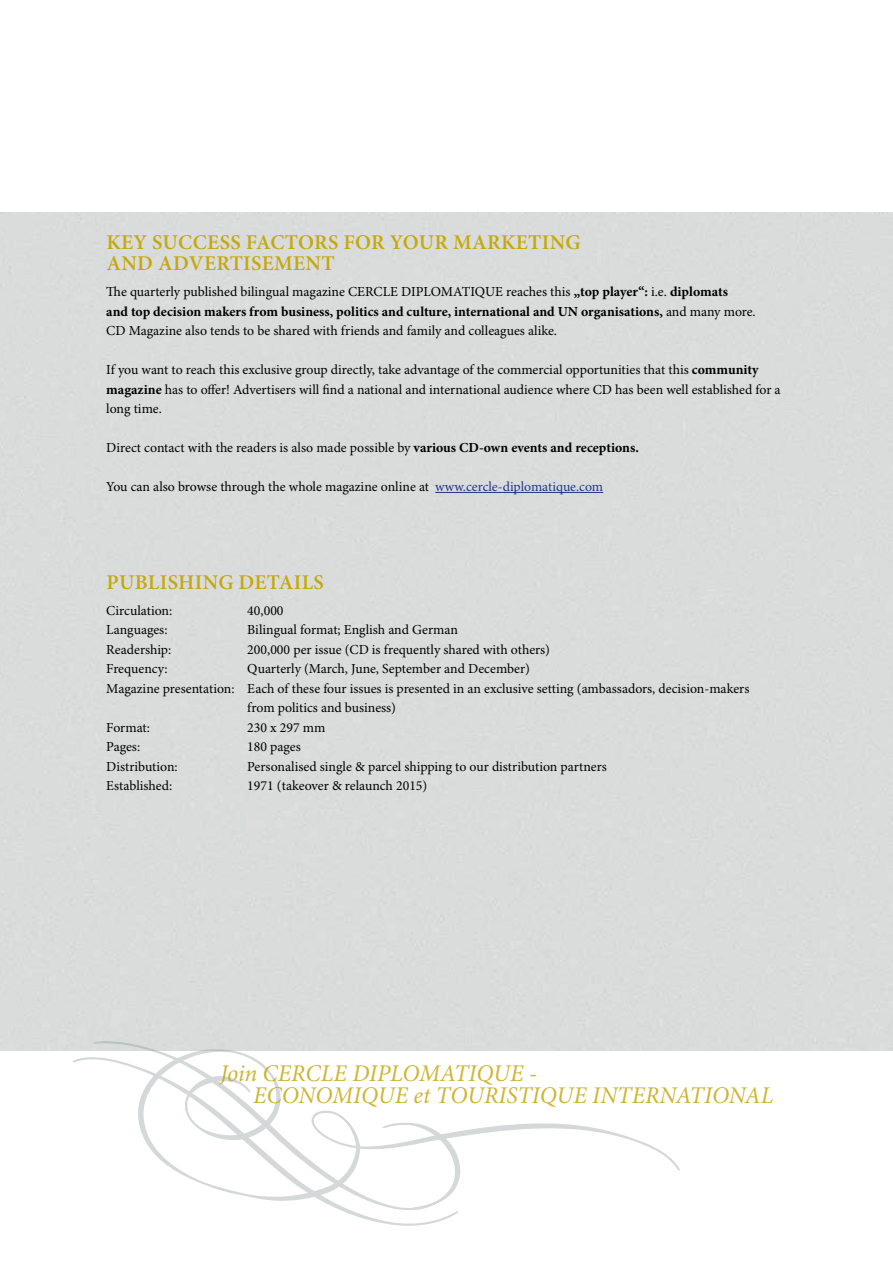
<style>
.page{position:relative;width:893px;height:1263px;background:#fff}
.page>*{position:absolute;margin:0;border:0;box-sizing:border-box;transform-origin:0 0}
.t1{font:italic 24px/22.5px "Minion Pro";letter-spacing:-.005em;color:#c5a80c}
.t2{font:600 21px/21px "Minion Pro";letter-spacing:.015em;color:#c5a80c}
.t3{font:13.8px/19.5px "Minion Pro";color:#000}
.s1{font-weight:700}
.s2{color:#253483}
</style>
<div class="page">
<hr style="left:435px;top:492px;width:168px;height:1px;background:#253483">
<svg style="left:72px;top:1057px;width:386px;height:169px"></svg>
<svg style="left:93px;top:1040px;width:361px;height:170px"></svg>
<svg style="left:137px;top:1048px;width:544px;height:162px"></svg>
<h2 class="t2" style="left:106px;top:233px;width:476px">KEY SUCCESS FACTORS FOR YOUR MARKETING<br>AND ADVERTISEMENT</h2>
<p class="t3" style="left:106px;top:282px;width:651px">The quarterly published bilingual magazine CERCLE DIPLOMATIQUE reaches this <span class="s1">„top player“:</span> i.e. <span class="s1">diplomats<br>and top decision makers from business, politics and culture, international and UN organisations,</span> and many more.<br>CD Magazine also tends to be shared with friends and family and colleagues alike.</p>
<p class="t3" style="left:106px;top:360px;width:676px">If you want to reach this exclusive group directly, take advantage of the commercial opportunities that this <span class="s1">community magazine</span> has to offer! Advertisers will find a national and international audience where CD has been well established for a long time.</p>
<p class="t3" style="left:106px;top:438px;width:534px">Direct contact with the readers is also made possible by <span class="s1">various CD-own events and receptions.</span></p>
<p class="t3" style="left:106px;top:477px;width:498px">You can also browse through the whole magazine online at <span class="s2">www.cercle-diplomatique.com</span></p>
<h2 class="t2" style="left:106px;top:572px;width:219px">PUBLISHING DETAILS</h2>
<p class="t3" style="left:106px;top:601px;width:68px">Circulation:</p>
<p class="t3" style="left:247px;top:601px;width:38px">40,000</p>
<p class="t3" style="left:106px;top:620px;width:63px">Languages:</p>
<p class="t3" style="left:247px;top:620px;width:212px">Bilingual format; English and German</p>
<p class="t3" style="left:106px;top:640px;width:67px">Readership:</p>
<p class="t3" style="left:247px;top:640px;width:304px">200,000 per issue (CD is frequently shared with others)</p>
<p class="t3" style="left:106px;top:659px;width:63px">Frequency:</p>
<p class="t3" style="left:247px;top:659px;width:284px">Quarterly (March, June, September and December)</p>
<p class="t3" style="left:106px;top:679px;width:645px">Magazine presentation: Each of these four issues is presented in an exclusive setting (ambassadors, decision-makers</p>
<p class="t3" style="left:247px;top:698px;width:150px">from politics and business)</p>
<p class="t3" style="left:106px;top:718px;width:45px">Format:</p>
<p class="t3" style="left:247px;top:718px;width:80px">230 x 297 mm</p>
<p class="t3" style="left:106px;top:737px;width:35px">Pages:</p>
<p class="t3" style="left:247px;top:737px;width:55px">180 pages</p>
<p class="t3" style="left:106px;top:757px;width:73px">Distribution:</p>
<p class="t3" style="left:247px;top:757px;width:361px">Personalised single &amp; parcel shipping to our distribution partners</p>
<p class="t3" style="left:106px;top:776px;width:67px">Established:</p>
<p class="t3" style="left:247px;top:776px;width:182px">1971 (takeover &amp; relaunch 2015)</p>
<h1 class="t1" style="left:253px;top:1062px;width:522px;text-indent:-33px">Join CERCLE DIPLOMATIQUE -<br>ECONOMIQUE et TOURISTIQUE INTERNATIONAL</h1>
</div>
